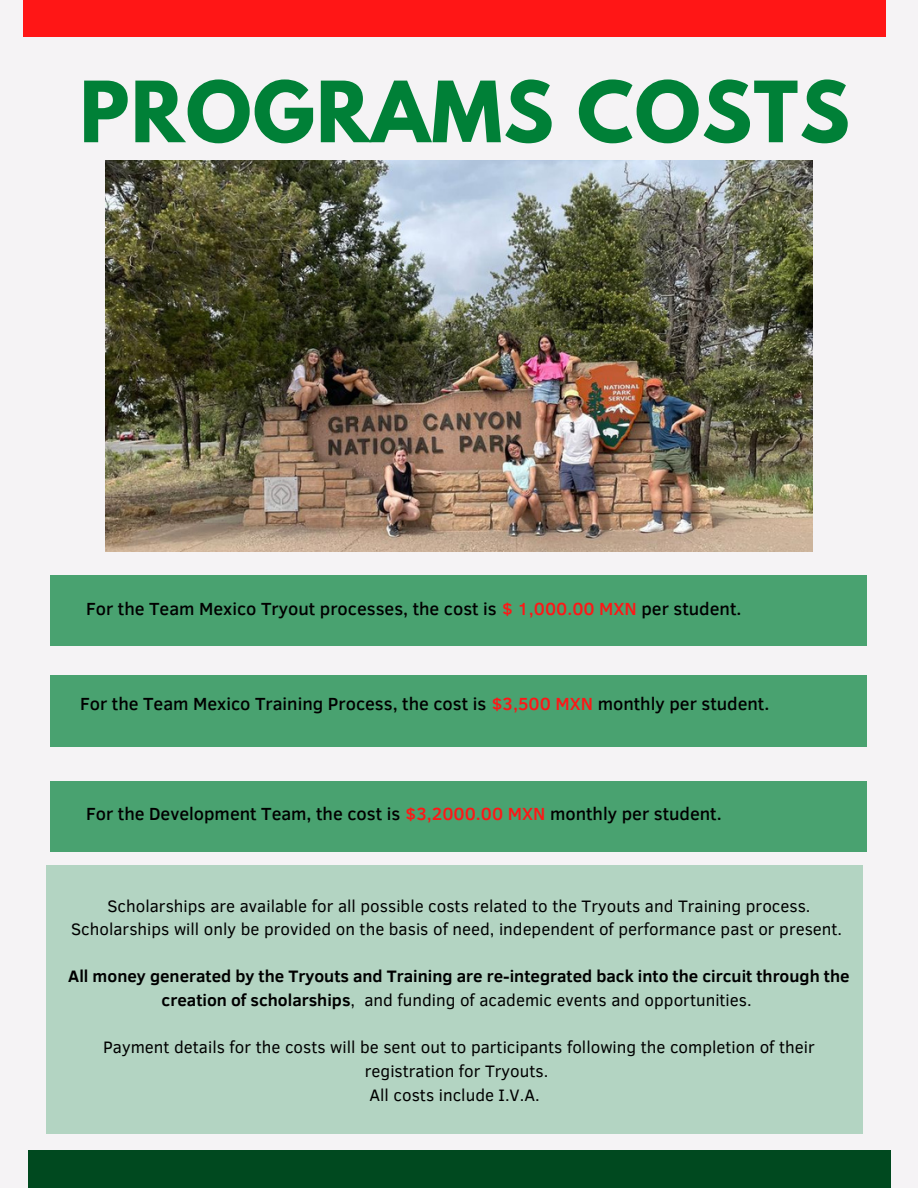
<style>
.page{position:relative;width:918px;height:1188px;background:#f5f3f5}
.page>*{position:absolute;margin:0;border:0;box-sizing:border-box;transform-origin:0 0}
.t1{font:700 74.7px "League Spartan";letter-spacing:.02em;color:#008037}
.t2{font:500 18px "Clear Sans";color:#000}
.t3{font:16.95px/23.7px "Clear Sans";color:#000;text-align:center}
.t4{font:700 16.95px/23.7px "Clear Sans";color:#000;text-align:center}
.s1{color:#ff1616}
.s2{font-weight:400}
</style>
<div class="page">
<div style="left:28px;top:1151px;width:863px;height:37px;background:#00491f"></div>
<div style="left:24px;top:0;width:862px;height:37px;background:#ff1616"></div>
<div style="left:51px;top:575px;width:816px;height:71px;background:#49a270"></div>
<div style="left:51px;top:675px;width:816px;height:72px;background:#49a270"></div>
<div style="left:51px;top:781px;width:816px;height:70px;background:#49a270"></div>
<div style="left:47px;top:865px;width:816px;height:269px;background:#b3d4c2"></div>
<img style="left:106px;top:161px;width:706px;height:390px">
<p class="t1" style="left:80px;top:75px;width:772px">PROGRAMS COSTS</p>
<p class="t2" style="left:86px;top:595px;width:657px">For the Team Mexico Tryout processes, the cost is <span class="s1">$ 1,000.00 MXN</span> per student.</p>
<p class="t2" style="left:80px;top:691px;width:691px">For the Team Mexico Training Process, the cost is <span class="s1">$3,500 MXN</span> monthly per student.</p>
<p class="t2" style="left:86px;top:800px;width:637px">For the Development Team, the cost is <span class="s1">$3,2000.00 MXN</span> monthly per student.</p>
<p class="t3" style="left:71px;top:893px;width:773px">Scholarships are available for all possible costs related to the Tryouts and Training process.<br>Scholarships will only be provided on the basis of need, independent of performance past or present.</p>
<p class="t4" style="left:68px;top:964px;width:783px">All money generated by the Tryouts and Training are re-integrated back into the circuit through the creation of scholarships<span class="s2">, and funding of academic events and opportunities.</span></p>
<p class="t3" style="left:103px;top:1035px;width:713px">Payment details for the costs will be sent out to participants following the completion of their registration for Tryouts.</p>
<p class="t3" style="left:370px;top:1082px;width:172px">All costs include I.V.A.</p>
</div>
